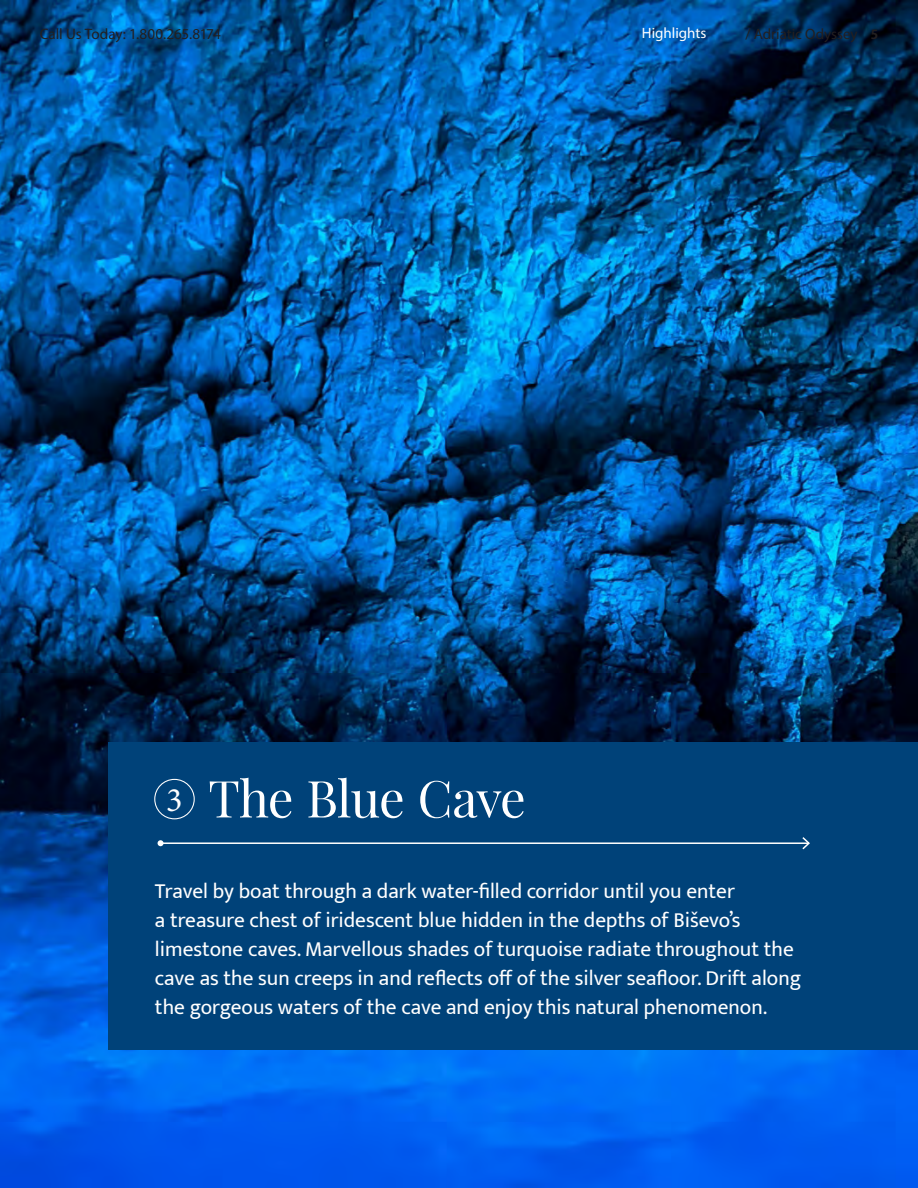
<style>
.page{position:relative;width:918px;height:1188px;background:#fff}
.page>*{position:absolute;margin:0;border:0;box-sizing:border-box;transform-origin:0 0}
.Titre_Noir{font:51px "Playfair Display";letter-spacing:-.02em;color:#fff}
.t1{font:34.35px "Minion Pro";color:#fff}
.t2{font:21.3px/29.1px "Mukta";color:#fff}
.t3{font:15.15px "Myriad Pro";letter-spacing:-.015em;color:#231f20}
.t4{font:15px "Myriad Pro";color:#231f20}
.Nom_page{font:15px "Myriad Pro";color:#fff}
.s1{font-family:"Mukta";font-weight:700}
</style>
<div class="page">
<img style="left:0;top:0;width:918px;height:1188px">
<div style="left:108px;top:743px;width:810px;height:307px;background:#004279"></div>
<hr style="left:161px;top:842px;width:648px;height:2px;background:#fff">
<svg style="left:158px;top:840px;width:6px;height:6px"></svg>
<svg style="left:801px;top:837px;width:9px;height:13px"></svg>
<div style="left:154px;top:779px;width:41px;height:40px;border:1px solid #fff;border-radius:50%"></div>
<p class="t3" style="left:40px;top:25px;width:183px">Call Us Today: 1.800.265.8174</p>
<p class="Nom_page" style="left:642px;top:24px;width:66px">Highlights</p>
<p class="t4" style="left:745px;top:25px;width:134px">/ Adriatic Odyssey <span class="s1">5</span></p>
<p class="t1" style="left:166px;top:777px;width:18px">3</p>
<p class="Titre_Noir" style="left:208px;top:767px;width:319px">The Blue Cave</p>
<p class="t2" style="left:155px;top:876px;width:648px">Travel by boat through a dark water-filled corridor until you enter<br>a treasure chest of iridescent blue hidden in the depths of Biševo’s limestone caves. Marvellous shades of turquoise radiate throughout the cave as the sun creeps in and reflects off of the silver seafloor. Drift along the gorgeous waters of the cave and enjoy this natural phenomenon.</p>
</div>
